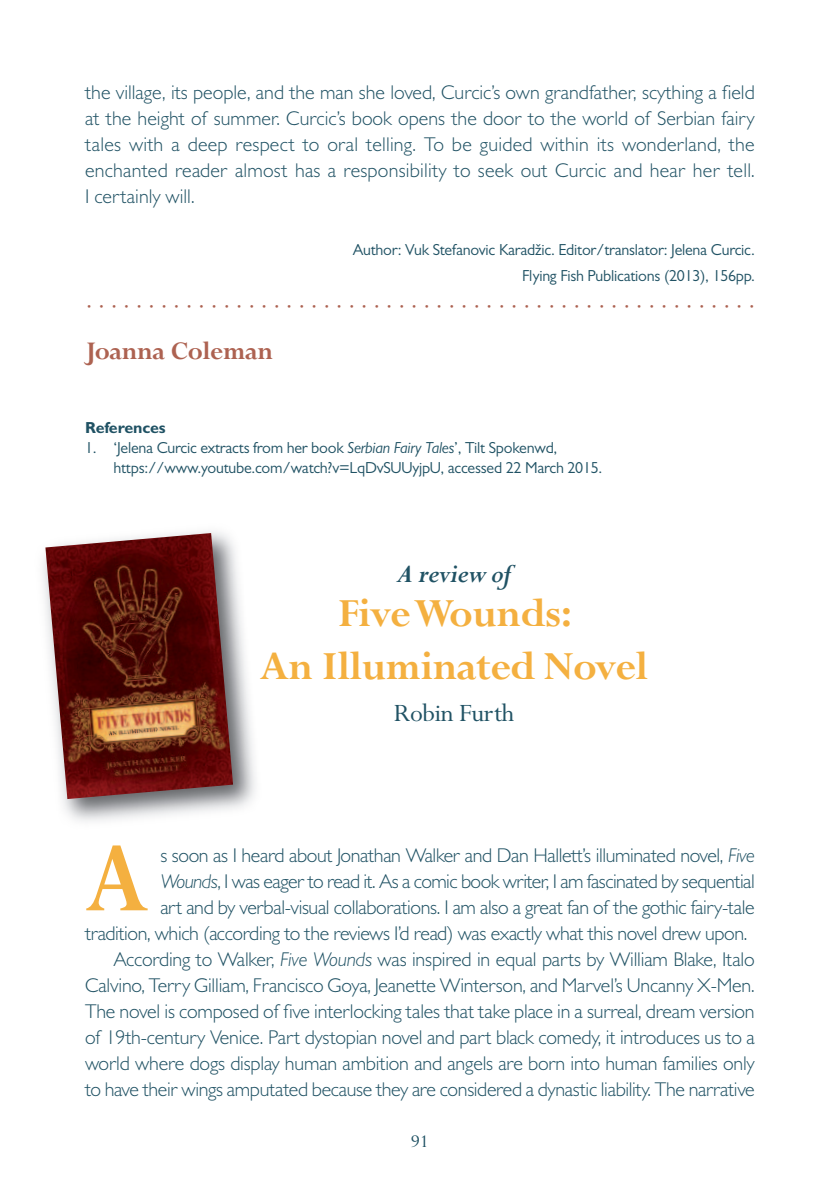
<style>
.page{position:relative;width:840px;height:1191px;background:#fff}
.page>*{position:absolute;margin:0;border:0;box-sizing:border-box;transform-origin:0 0}
.t1{font:700 108px "Perpetua";color:#f4b040;scale:.88 1}
.t2{font:700 44px/52.8px "Perpetua";letter-spacing:-.015em;color:#f4b040;text-align:center}
.t3{font:28px "Perpetua";color:#ad6251}
.t4{font:700 28px "Perpetua";letter-spacing:-.015em;color:#ad6251}
.t5{font:28px "Perpetua";letter-spacing:-.015em;color:#205264}
.t6{font:italic 700 28px "Perpetua";letter-spacing:-.025em;color:#205264}
.t7{font:300 20px/26px "Gill Sans MT Std";letter-spacing:-.02em;color:#205264;text-align:justify}
.t8{font:20px "Perpetua";color:#205264}
.t9{font:16px/26px "Gill Sans MT Std";letter-spacing:-.015em;color:#205264;text-align:right}
.t10{font:700 16px "Gill Sans MT Std";letter-spacing:-.015em;color:#205264}
.s1{font-style:italic}
.s2{font-weight:400;font-style:italic}
</style>
<div class="page">
<img style="left:45px;top:533px;width:188px;height:266px">
<p class="t7" style="left:85px;top:81px;width:670px">the village, its people, and the man she loved, Curcic’s own grandfather, scything a field at the height of summer. Curcic’s book opens the door to the world of Serbian fairy tales with a deep respect to oral telling. To be guided within its wonderland, the enchanted reader almost has a responsibility to seek out Curcic and hear her tell.<br>I certainly will.</p>
<p class="t9" style="left:352px;top:238px;width:403px">Author: Vuk Stefanovic Karadžic. Editor/translator: Jelena Curcic.<br>Flying Fish Publications (2013), 156pp.</p>
<h3 class="t3" style="left:85px;top:281px;width:672px">......................................................</h3>
<h3 class="t4" style="left:85px;top:333px;width:189px">Joanna Coleman</h3>
<p class="t10" style="left:85px;top:422px;width:82px">References</p>
<p class="t9" style="left:113px;top:439px;width:490px;line-height:20px;text-align:left;text-indent:-28px">1. ‘Jelena Curcic extracts from her book <span class="s1">Serbian Fairy Tales</span>’, Tilt Spokenwd, https://www.youtube.com/watch?v=LqDvSUUyjpU, accessed 22 March 2015.</p>
<h3 class="t6" style="left:396px;top:556px;width:117px">A review of</h3>
<h2 class="t2" style="left:260px;top:584px;width:390px">FiveWounds:<br>An Illuminated Novel</h2>
<h3 class="t5" style="left:394px;top:695px;width:122px">Robin Furth</h3>
<h1 class="t1" style="left:85px;top:810px;width:74px">A</h1>
<p class="t7" style="left:160px;top:844px;width:595px">s soon as I heard about Jonathan Walker and Dan Hallett’s illuminated novel, <span class="s2">Five</span></p>
<p class="t7" style="left:160px;top:870px;width:595px"><span class="s2">Wounds</span>, I was eager to read it. As a comic book writer, I am fascinated by sequential</p>
<p class="t7" style="left:160px;top:896px;width:595px">art and by verbal-visual collaborations. I am also a great fan of the gothic fairy-tale</p>
<p class="t7" style="left:85px;top:922px;width:663px">tradition, which (according to the reviews I’d read) was exactly what this novel drew upon.</p>
<p class="t7" style="left:113px;top:948px;width:642px">According to Walker, <span class="s2">Five Wounds</span> was inspired in equal parts by William Blake, Italo</p>
<p class="t7" style="left:85px;top:974px;width:670px">Calvino, Terry Gilliam, Francisco Goya, Jeanette Winterson, and Marvel’s Uncanny X-Men.</p>
<p class="t7" style="left:85px;top:1000px;width:670px">The novel is composed of five interlocking tales that take place in a surreal, dream version</p>
<p class="t7" style="left:85px;top:1026px;width:670px">of 19th-century Venice. Part dystopian novel and part black comedy, it introduces us to a</p>
<p class="t7" style="left:85px;top:1052px;width:670px">world where dogs display human ambition and angels are born into human families only</p>
<p class="t7" style="left:85px;top:1078px;width:670px">to have their wings amputated because they are considered a dynastic liability. The narrative</p>
<p class="t8" style="left:411px;top:1128px;width:20px">91</p>
</div>
